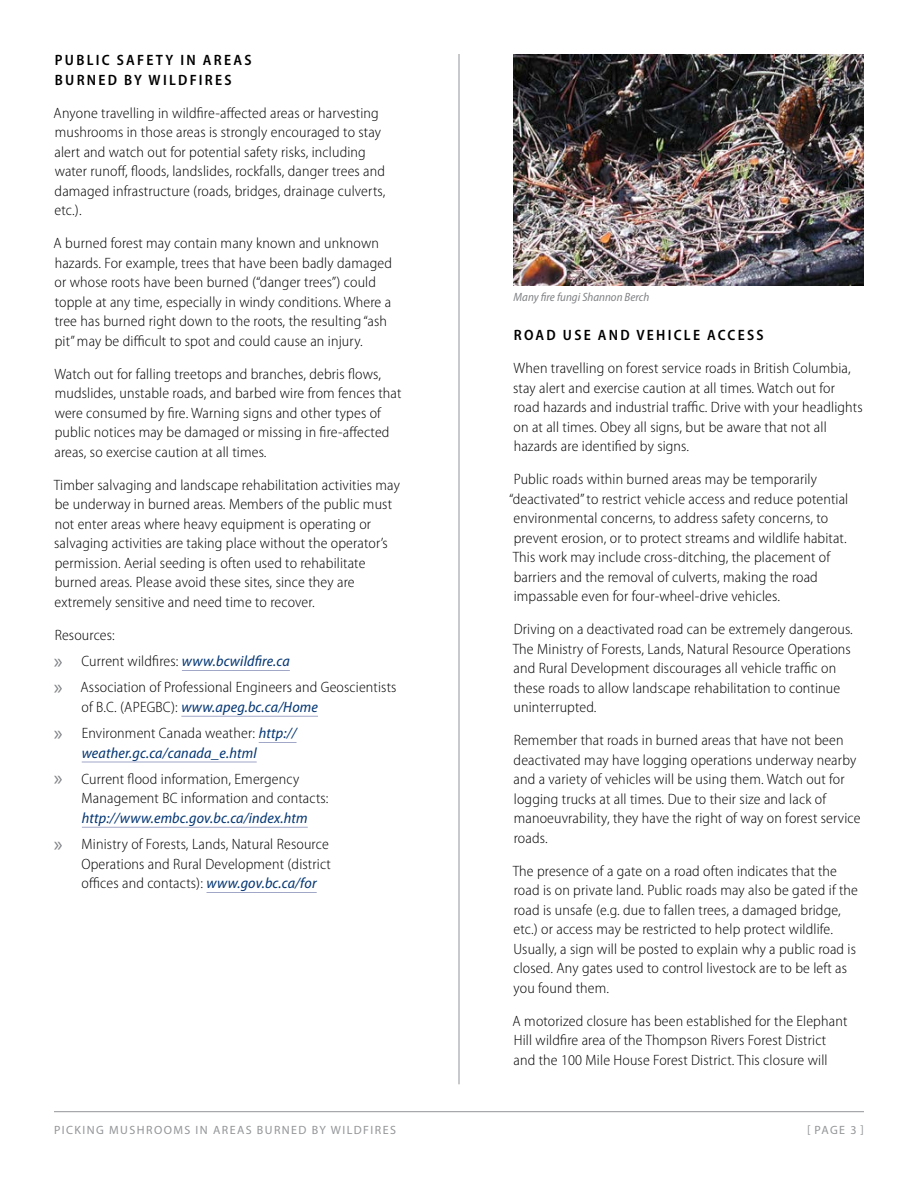
<style>
.page{position:relative;width:918px;height:1188px;background:#fff}
.page>*{position:absolute;margin:0;border:0;box-sizing:border-box;transform-origin:0 0}
.Text_-_Main{font:300 semi-condensed 15px/19.5px "Myriad Pro";letter-spacing:.01em;color:#000}
.t1{font:italic semi-condensed 15px/19.5px "Myriad Pro";letter-spacing:.01em;color:#043673}
.Head_-_B{font:600 semi-condensed 15px/19.5px "Myriad Pro";letter-spacing:.15em;color:#000}
.t2{font:12px "Myriad Pro";letter-spacing:.12em;color:#939598}
.Text_-_Caption{font:italic semi-condensed 12px "Myriad Pro";color:#808285}
.s1{font-weight:400;font-stretch:normal;font-size:21.15px;color:#808285}
.s2{font-weight:400;font-style:italic;color:#043673}
.s3{font-style:normal;font-stretch:normal;font-size:21.15px;color:#808285}
.s4{font-weight:300;font-style:normal;color:#000}
</style>
<div class="page">
<hr style="left:54px;top:1111px;width:810px;height:1px;background:#939598">
<hr style="left:459px;top:54px;width:1px;height:1030px;background:#939598">
<hr style="left:182px;top:670px;width:108px;height:1px;background:#a1a7c6">
<hr style="left:181px;top:716px;width:137px;height:1px;background:#a1a7c6">
<hr style="left:259px;top:742px;width:38px;height:1px;background:#a1a7c6">
<hr style="left:82px;top:762px;width:175px;height:1px;background:#a1a7c6">
<hr style="left:82px;top:827px;width:226px;height:1px;background:#a1a7c6">
<hr style="left:207px;top:892px;width:110px;height:1px;background:#a1a7c6">
<img style="left:513px;top:54px;width:351px;height:231px">
<p class="Head_-_B" style="left:55px;top:51px;width:198px">PUBLIC SAFETY IN AREAS<br>BURNED BY WILDFIRES</p>
<p class="Text_-_Main" style="left:54px;top:103px;width:333px">Anyone travelling in wildfire-affected areas or harvesting mushrooms in those areas is strongly encouraged to stay alert and watch out for potential safety risks, including water runoff, floods, landslides, rockfalls, danger trees and damaged infrastructure (roads, bridges, drainage culverts, etc.).</p>
<p class="Text_-_Main" style="left:54px;top:234px;width:340px">A burned forest may contain many known and unknown hazards. For example, trees that have been badly damaged or whose roots have been burned (“danger trees”) could topple at any time, especially in windy conditions. Where a tree has burned right down to the roots, the resulting “ash pit” may be difficult to spot and could cause an injury.</p>
<p class="Text_-_Main" style="left:54px;top:364px;width:348px">Watch out for falling treetops and branches, debris flows, mudslides, unstable roads, and barbed wire from fences that were consumed by fire. Warning signs and other types of public notices may be damaged or missing in fire-affected areas, so exercise caution at all times.</p>
<p class="Text_-_Main" style="left:54px;top:475px;width:348px">Timber salvaging and landscape rehabilitation activities may be underway in burned areas. Members of the public must not enter areas where heavy equipment is operating or salvaging activities are taking place without the operator’s permission. Aerial seeding is often used to rehabilitate burned areas. Please avoid these sites, since they are extremely sensitive and need time to recover.</p>
<p class="Text_-_Main" style="left:55px;top:625px;width:62px">Resources:</p>
<p class="Text_-_Main" style="left:54px;top:652px;width:237px"><span class="s1">»</span> Current wildfires: <span class="s2">www.bcwildfire.ca</span></p>
<p class="Text_-_Main" style="left:82px;top:678px;width:316px;text-indent:-28px"><span class="s1">»</span> Association of Professional Engineers and Geoscientists of B.C. (APEGBC): <span class="s2">www.apeg.bc.ca/Home</span></p>
<p class="t1" style="left:82px;top:724px;width:216px;text-indent:-28px"><span class="s3">»</span> <span class="s4">Environment Canada weather:</span> http:// weather.gc.ca/canada_e.html</p>
<p class="Text_-_Main" style="left:82px;top:769px;width:249px;text-indent:-28px"><span class="s1">»</span> Current flood information, Emergency<br>Management BC information and contacts: <span class="s2">http://www.embc.gov.bc.ca/index.htm</span></p>
<p class="Text_-_Main" style="left:81px;top:835px;width:251px;text-indent:-28px"><span class="s1">»</span> Ministry of Forests, Lands, Natural Resource<br>Operations and Rural Development (district offices and contacts): <span class="s2">www.gov.bc.ca/for</span></p>
<p class="Text_-_Caption" style="left:514px;top:290px;width:137px">Many fire fungi Shannon Berch</p>
<p class="Head_-_B" style="left:514px;top:326px;width:251px">ROAD USE AND VEHICLE ACCESS</p>
<p class="Text_-_Main" style="left:513px;top:359px;width:351px">When travelling on forest service roads in British Columbia, stay alert and exercise caution at all times. Watch out for road hazards and industrial traffic. Drive with your headlights on at all times. Obey all signs, but be aware that not all hazards are identified by signs.</p>
<p class="Text_-_Main" style="left:514px;top:470px;width:305px">Public roads within burned areas may be temporarily</p>
<p class="Text_-_Main" style="left:509px;top:489px;width:341px">“deactivated” to restrict vehicle access and reduce potential</p>
<p class="Text_-_Main" style="left:514px;top:509px;width:316px">environmental concerns, to address safety concerns, to</p>
<p class="Text_-_Main" style="left:514px;top:528px;width:334px">prevent erosion, or to protect streams and wildlife habitat.</p>
<p class="Text_-_Main" style="left:513px;top:548px;width:319px">This work may include cross-ditching, the placement of</p>
<p class="Text_-_Main" style="left:514px;top:567px;width:306px">barriers and the removal of culverts, making the road</p>
<p class="Text_-_Main" style="left:514px;top:587px;width:268px">impassable even for four-wheel-drive vehicles.</p>
<p class="Text_-_Main" style="left:513px;top:620px;width:342px">Driving on a deactivated road can be extremely dangerous.<br>The Ministry of Forests, Lands, Natural Resource Operations and Rural Development discourages all vehicle traffic on these roads to allow landscape rehabilitation to continue uninterrupted.</p>
<p class="Text_-_Main" style="left:513px;top:731px;width:349px">Remember that roads in burned areas that have not been deactivated may have logging operations underway nearby and a variety of vehicles will be using them. Watch out for logging trucks at all times. Due to their size and lack of manoeuvrability, they have the right of way on forest service roads.</p>
<p class="Text_-_Main" style="left:513px;top:861px;width:347px">The presence of a gate on a road often indicates that the road is on private land. Public roads may also be gated if the road is unsafe (e.g. due to fallen trees, a damaged bridge, etc.) or access may be restricted to help protect wildlife.<br>Usually, a sign will be posted to explain why a public road is closed. Any gates used to control livestock are to be left as you found them.</p>
<p class="Text_-_Main" style="left:513px;top:1011px;width:336px">A motorized closure has been established for the Elephant<br>Hill wildfire area of the Thompson Rivers Forest District and the 100 Mile House Forest District. This closure will</p>
<p class="t2" style="left:54px;top:1123px;width:343px">PICKING MUSHROOMS IN AREAS BURNED BY WILDFIRES</p>
<p class="t2" style="left:807px;top:1123px;width:58px">[ PAGE 3 ]</p>
</div>
